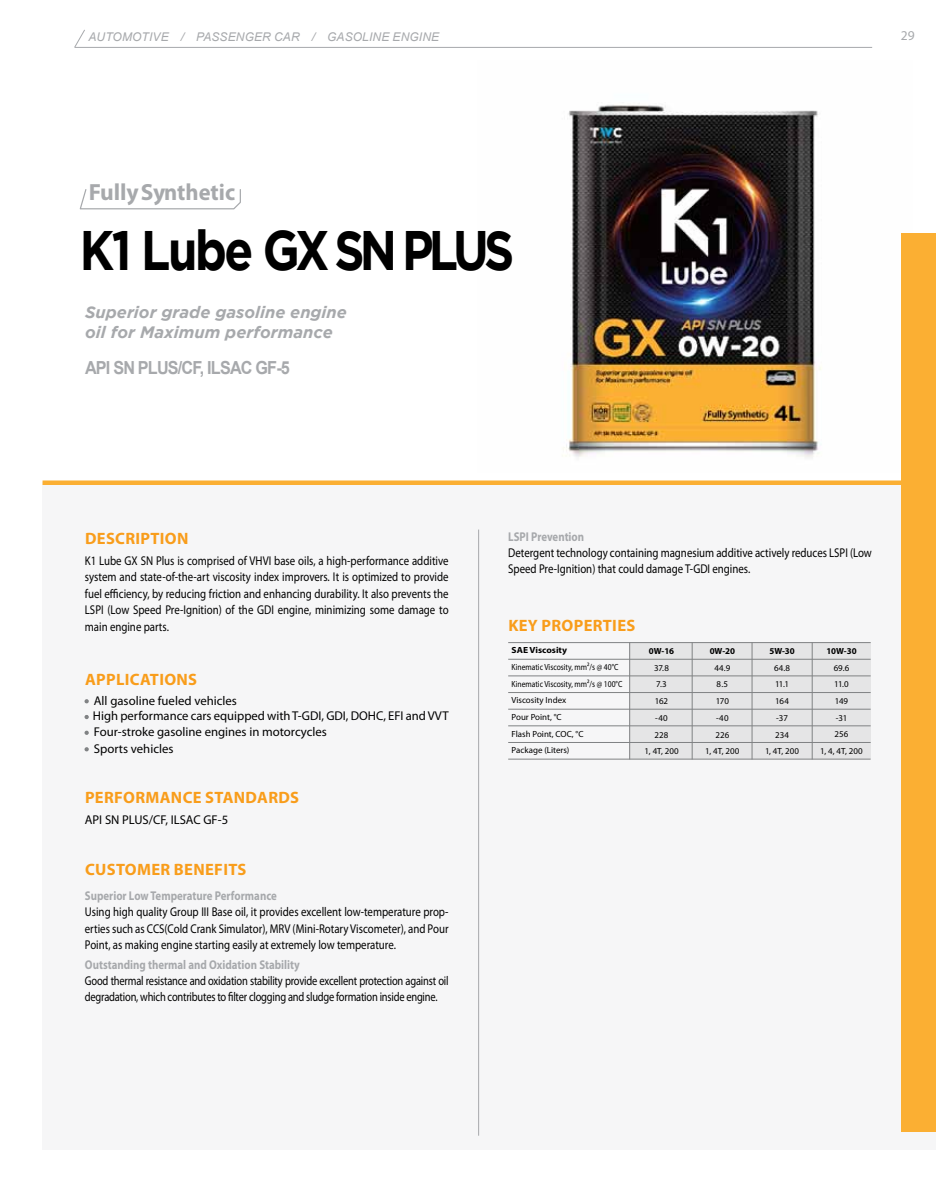
<style>
.page{position:relative;width:936px;height:1191px;background:#fff}
.page>*{position:absolute;margin:0;border:0;box-sizing:border-box;transform-origin:0 0}
.t1{font:700 55.5px "Gotham";letter-spacing:-.1em;color:#000;scale:.85 1}
.t2{font:700 23.4px "Myriad Pro";color:#a7a9ac}
.t3{font:700 18px "Arial";letter-spacing:-.05em;color:#a7a9ac;scale:.9 1}
.t4{font:700 16.5px "Myriad Pro";letter-spacing:.02em;color:#f99d1b}
.t5{font:italic 700 16.5px/19.8px "Gotham";color:#a7a9ac}
.t6{font:13.5px "Myriad Pro";color:#a7a9ac}
.t7{font:12.75px/16.5px "Myriad Pro";color:#000;text-align:justify;scale:.85 1}
.t8{font:12.75px "Myriad Pro";color:#000}
.t9{font:12.75px/15.8px "Myriad Pro";letter-spacing:-.02em;color:#000;scale:.82 1}
.t10{font:700 12.75px "Myriad Pro";color:#a7a9ac;scale:.85 1}
.t11{font:italic 12px "Arial";letter-spacing:.01em;color:#a7a9ac}
.t12{font:8.85px/16.6px "Myriad Pro";color:#000;scale:.85 1}
.t13{font:8.85px/16.6px "Myriad Pro";color:#000;text-align:center}
.t14{font:700 8.85px "Myriad Pro";color:#000}
.t15{font:700 8.85px "Myriad Pro";color:#000;scale:1.07 1}
.s1{color:#808284}
</style>
<div class="page">
<div style="left:43px;top:483px;width:892px;height:667px;background:#f6f6f7"></div>
<svg style="left:85px;top:699px;width:4px;height:4px"></svg>
<svg style="left:85px;top:715px;width:4px;height:4px"></svg>
<svg style="left:85px;top:730px;width:4px;height:5px"></svg>
<svg style="left:85px;top:747px;width:4px;height:4px"></svg>
<hr style="left:478px;top:529px;width:1px;height:606px;background:#a7a9ac">
<img style="left:562px;top:105px;width:259px;height:353px">
<div style="left:43px;top:480px;width:865px;height:5px;background:#fbaf33"></div>
<hr style="left:74px;top:47px;width:798px;height:1px;background:#a7a9ac">
<svg style="left:74px;top:29px;width:11px;height:19px"></svg>
<div style="left:901px;top:233px;width:34px;height:898px;background:#fbaf33"></div>
<svg style="left:79px;top:189px;width:162px;height:21px"></svg>
<div style="left:629px;top:642px;width:241px;height:117px;background:#e5e5e6"></div>
<hr style="left:508px;top:659px;width:362px;height:1px;background:#808284">
<hr style="left:508px;top:642px;width:362px;height:1px;background:#808284">
<hr style="left:508px;top:759px;width:362px;height:1px;background:#808284">
<hr style="left:508px;top:675px;width:362px;height:1px;background:#808284">
<hr style="left:508px;top:692px;width:362px;height:1px;background:#808284">
<hr style="left:508px;top:709px;width:362px;height:1px;background:#808284">
<hr style="left:508px;top:725px;width:362px;height:1px;background:#808284">
<hr style="left:508px;top:742px;width:362px;height:1px;background:#808284">
<hr style="left:629px;top:642px;width:1px;height:117px;background:#808284">
<hr style="left:691px;top:642px;width:1px;height:117px;background:#808284">
<hr style="left:751px;top:642px;width:1px;height:117px;background:#808284">
<hr style="left:811px;top:642px;width:1px;height:117px;background:#808284">
<p class="t11" style="left:88px;top:29px;width:352px">AUTOMOTIVE / PASSENGER CAR / GASOLINE ENGINE</p>
<h2 class="t2" style="left:89px;top:177px;width:148px">fully Synthetic</h2>
<h1 class="t1" style="left:80px;top:218px;width:513px">K1 Lube GX SN PLUS</h1>
<p class="t5" style="left:85px;top:302px;width:263px">Superior grade gasoline engine oil for Maximum performance</p>
<h3 class="t3" style="left:85px;top:355px;width:229px">API SN PLUS/CF, ILSAC GF-5</h3>
<p class="t6" style="left:900px;top:27px;width:15px">29</p>
<p class="t4" style="left:85px;top:528px;width:105px">DESCRIPTION</p>
<p class="t7" style="left:85px;top:552px;width:429px">K1 Lube GX SN Plus is comprised of VHVI base oils, a high-performance additive system and state-of-the-art viscosity index improvers. It is optimized to provide fuel efficiency, by reducing friction and enhancing durability. It also prevents the LSPI (Low Speed Pre-Ignition) of the GDI engine, minimizing some damage to main engine parts.</p>
<p class="t4" style="left:85px;top:668px;width:22px">Applications</p>
<p class="t8" style="left:85px;top:692px;width:154px"><span class="s1">•</span> All gasoline fueled vehicles</p>
<p class="t8" style="left:85px;top:708px;width:365px"><span class="s1">•</span> High performance cars equipped with T-GDI, GDI, DOHC, EFI and VVT</p>
<p class="t8" style="left:85px;top:724px;width:243px"><span class="s1">•</span> Four-stroke gasoline engines in motorcycles</p>
<p class="t8" style="left:85px;top:740px;width:90px"><span class="s1">•</span> Sports vehicles</p>
<p class="t4" style="left:85px;top:787px;width:86px">Performance</p>
<p class="t4" style="left:205px;top:787px;width:21px">Stan</p>
<p class="t4" style="left:245px;top:787px;width:23px">Dards</p>
<p class="t8" style="left:85px;top:812px;width:145px">API SN PLUS/CF, ILSAC GF-5</p>
<p class="t4" style="left:85px;top:858px;width:33px">Custo</p>
<p class="t4" style="left:137px;top:858px;width:58px">mer Bene</p>
<p class="t4" style="left:214px;top:858px;width:18px">fits</p>
<p class="t10" style="left:85px;top:887px;width:227px">Superior Low Temperature Performance</p>
<p class="t7" style="left:85px;top:903px;width:429px">Using high quality Group III Base oil, it provides excellent low-temperature prop&shy;erties such as CCS(Cold Crank Simulator), MRV (Mini-Rotary Viscometer), and Pour Point, as making engine starting easily at extremely low temperature.</p>
<p class="t10" style="left:85px;top:957px;width:254px">Outstanding thermal and Oxidation Stability</p>
<p class="t9" style="left:85px;top:973px;width:445px">Good thermal resistance and oxidation stability provide excellent protection against oil degradation, which contributes to filter clogging and sludge formation inside engine.</p>
<p class="t10" style="left:508px;top:528px;width:91px">LSPI Prevention</p>
<p class="t7" style="left:508px;top:544px;width:429px;line-height:15.8px">Detergent technology containing magnesium additive actively reduces LSPI (Low<br>Speed Pre-Ignition) that could damage T-GDI engines.</p>
<p class="t4" style="left:508px;top:614px;width:54px">Key Properties</p>
<p class="t15" style="left:511px;top:644px;width:53px">SAE Viscosity</p>
<p class="t12" style="left:511px;top:658px;width:132px">Kinematic Viscosity, mm²/s @ 40°C<br>Kinematic Viscosity, mm²/s @ 100°C<br>Viscosity Index<br>Pour Point, °C<br>Flash Point, COC, °C<br>Package (Liters)</p>
<p class="t14" style="left:648px;top:645px;width:27px">0W-16</p>
<p class="t13" style="left:644px;top:659px;width:36px">37.8<br>7.3<br>162<br>-40<br>228<br>1, 4T, 200</p>
<p class="t14" style="left:709px;top:645px;width:27px">0W-20</p>
<p class="t13" style="left:705px;top:659px;width:36px">44.9<br>8.5<br>170<br>-40<br>226<br>1, 4T, 200</p>
<p class="t14" style="left:769px;top:645px;width:27px">5W-30</p>
<p class="t13" style="left:765px;top:659px;width:36px">64.8<br>11.1<br>164<br>-37<br>234<br>1, 4T, 200</p>
<p class="t14" style="left:826px;top:645px;width:32px">10W-30</p>
<p class="t13" style="left:820px;top:659px;width:44px">69.6<br>11.0<br>149<br>-31<br>256<br>1, 4, 4T, 200</p>
</div>
